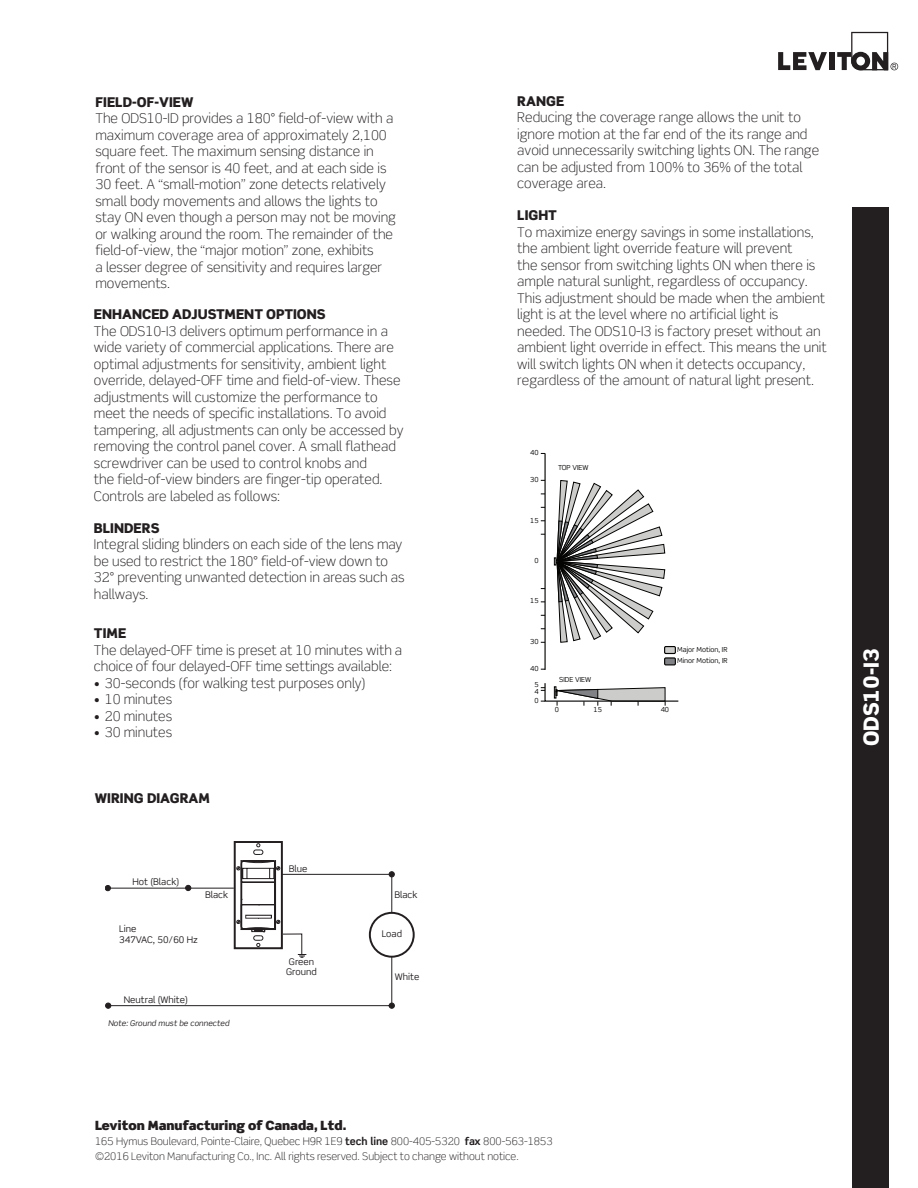
<style>
.page{position:relative;width:918px;height:1188px;background:#fff}
.page>*{position:absolute;margin:0;border:0;box-sizing:border-box;transform-origin:0 0}
.Sidebar_Title{font:900 21px "Scene Std";color:#fff}
.Body_Copy{font:300 13.5px/16.5px "Scene Std";color:#231f20}
.Head{font:300 13.5px/16.5px "Scene Std";color:#231f20}
.Head-2{font:900 13.5px "Scene Std";color:#231f20}
.Captions{font:900 13.5px "Scene Std";color:#231f20}
.t1{font:900 12.75px "Scene Std";color:#231f20}
.t2{font:300 10.5px "Scene Std";color:#231f20}
.t3{font:9.15px/9.9px "Scene Std";color:#231f20}
.t4{font:italic 7.95px "Scene Std";color:#231f20}
.t5{font:6.9px "Scene Std";color:#040503}
.s1{font-weight:700}
</style>
<div class="page">
<div style="left:852px;top:207px;width:36px;height:981px;background:#231f20"></div>
<svg style="left:778px;top:52px;width:49px;height:18px"></svg>
<div style="left:829px;top:52px;width:5px;height:18px;background:#231f20"></div>
<svg style="left:837px;top:32px;width:61px;height:38px"></svg>
<svg style="left:541px;top:453px;width:138px;height:253px"></svg>
<div style="left:369px;top:912px;width:46px;height:46px;border:2px solid #231f20;border-radius:50%"></div>
<svg style="left:105px;top:842px;width:290px;height:167px"></svg>
<p class="Head-2" style="left:95px;top:93px;width:99px">FIELD-OF-VIEW</p>
<p class="Body_Copy" style="left:95px;top:110px;width:302px">The ODS10-ID provides a 180° field-of-view with a maximum coverage area of approximately 2,100 square feet. The maximum sensing distance in front of the sensor is 40 feet, and at each side is 30 feet. A “small-motion” zone detects relatively small body movements and allows the lights to stay ON even though a person may not be moving or walking around the room. The remainder of the field-of-view, the “major motion” zone, exhibits<br>a lesser degree of sensitivity and requires larger movements.</p>
<p class="Head-2" style="left:94px;top:306px;width:233px">ENHANCED ADJUSTMENT OPTIONS</p>
<p class="Body_Copy" style="left:94px;top:323px;width:311px">The ODS10-I3 delivers optimum performance in a wide variety of commercial applications. There are optimal adjustments for sensitivity, ambient light override, delayed-OFF time and field-of-view. These adjustments will customize the performance to meet the needs of specific installations. To avoid tampering, all adjustments can only be accessed by removing the control panel cover. A small flathead screwdriver can be used to control knobs and<br>the field-of-view binders are finger-tip operated.<br>Controls are labeled as follows:</p>
<p class="Head-2" style="left:94px;top:519px;width:67px">BLINDERS</p>
<p class="Head" style="left:94px;top:536px;width:312px">Integral sliding blinders on each side of the lens may be used to restrict the 180° field-of-view down to 32° preventing unwanted detection in areas such as hallways.</p>
<p class="Head-2" style="left:94px;top:624px;width:34px">TIME</p>
<p class="Head" style="left:94px;top:642px;width:310px">The delayed-OFF time is preset at 10 minutes with a choice of four delayed-OFF time settings available:</p>
<p class="Body_Copy" style="left:94px;top:675px;width:273px">• 30-seconds (for walking test purposes only)</p>
<p class="Body_Copy" style="left:94px;top:691px;width:80px">• 10 minutes</p>
<p class="Body_Copy" style="left:94px;top:708px;width:80px">• 20 minutes</p>
<p class="Body_Copy" style="left:94px;top:724px;width:80px">• 30 minutes</p>
<p class="Captions" style="left:95px;top:789px;width:117px">WIRING DIAGRAM</p>
<p class="t3" style="left:132px;top:876px;width:48px">Hot (Black)</p>
<p class="t3" style="left:205px;top:890px;width:25px">Black</p>
<p class="t3" style="left:119px;top:923px;width:80px;line-height:11.1px">Line<br>347VAC, 50/60 Hz</p>
<p class="t3" style="left:124px;top:995px;width:66px">Neutral (White)</p>
<p class="t4" style="left:108px;top:1018px;width:123px">Note: Ground must be connected</p>
<p class="t3" style="left:289px;top:863px;width:20px">Blue</p>
<p class="t3" style="left:286px;top:957px;width:32px">Green<br>Ground</p>
<p class="t3" style="left:394px;top:890px;width:25px">Black</p>
<p class="t3" style="left:382px;top:928px;width:22px">Load</p>
<p class="t3" style="left:395px;top:971px;width:26px">White</p>
<p class="Head-2" style="left:517px;top:92px;width:49px">RANGE</p>
<p class="Body_Copy" style="left:517px;top:109px;width:303px">Reducing the coverage range allows the unit to ignore motion at the far end of the its range and avoid unnecessarily switching lights ON. The range can be adjusted from 100% to 36% of the total coverage area.</p>
<p class="Head-2" style="left:517px;top:207px;width:41px">LIGHT</p>
<p class="Body_Copy" style="left:517px;top:224px;width:311px">To maximize energy savings in some installations, the ambient light override feature will prevent<br>the sensor from switching lights ON when there is ample natural sunlight, regardless of occupancy.<br>This adjustment should be made when the ambient light is at the level where no artificial light is needed. The ODS10-I3 is factory preset without an ambient light override in effect. This means the unit will switch lights ON when it detects occupancy, regardless of the amount of natural light present.</p>
<p class="t5" style="left:530px;top:448px;width:10px">40</p>
<p class="t5" style="left:530px;top:475px;width:10px">30</p>
<p class="t5" style="left:530px;top:516px;width:10px">15</p>
<p class="t5" style="left:534px;top:556px;width:6px">0</p>
<p class="t5" style="left:530px;top:596px;width:10px">15</p>
<p class="t5" style="left:530px;top:637px;width:10px">30</p>
<p class="t5" style="left:530px;top:664px;width:10px">40</p>
<p class="t5" style="left:534px;top:687px;width:6px">4</p>
<p class="t5" style="left:534px;top:680px;width:6px">5</p>
<p class="t5" style="left:534px;top:696px;width:6px">0</p>
<p class="t5" style="left:558px;top:463px;width:32px">TOP VIEW</p>
<p class="t5" style="left:559px;top:676px;width:33px">SIDE VIEW</p>
<p class="t5" style="left:677px;top:645px;width:52px">Major Motion, IR</p>
<p class="t5" style="left:677px;top:657px;width:52px">Minor Motion, IR</p>
<p class="t5" style="left:555px;top:705px;width:6px">0</p>
<p class="t5" style="left:594px;top:705px;width:10px">15</p>
<p class="t5" style="left:661px;top:705px;width:10px">40</p>
<p class="Sidebar_Title" style="left:858px;top:746px;width:100px;rotate:-90deg">ODS10-I3</p>
<p class="t1" style="left:95px;top:1117px;width:253px">Leviton Manufacturing of Canada, Ltd.</p>
<p class="t2" style="left:95px;top:1134px;width:459px">165 Hymus Boulevard, Pointe-Claire, Quebec H9R 1E9 <span class="s1">tech line</span> 800-405-5320 <span class="s1">fax</span> 800-563-1853</p>
<p class="t2" style="left:95px;top:1149px;width:425px">©2016 Leviton Manufacturing Co., Inc. All rights reserved. Subject to change without notice.</p>
</div>
